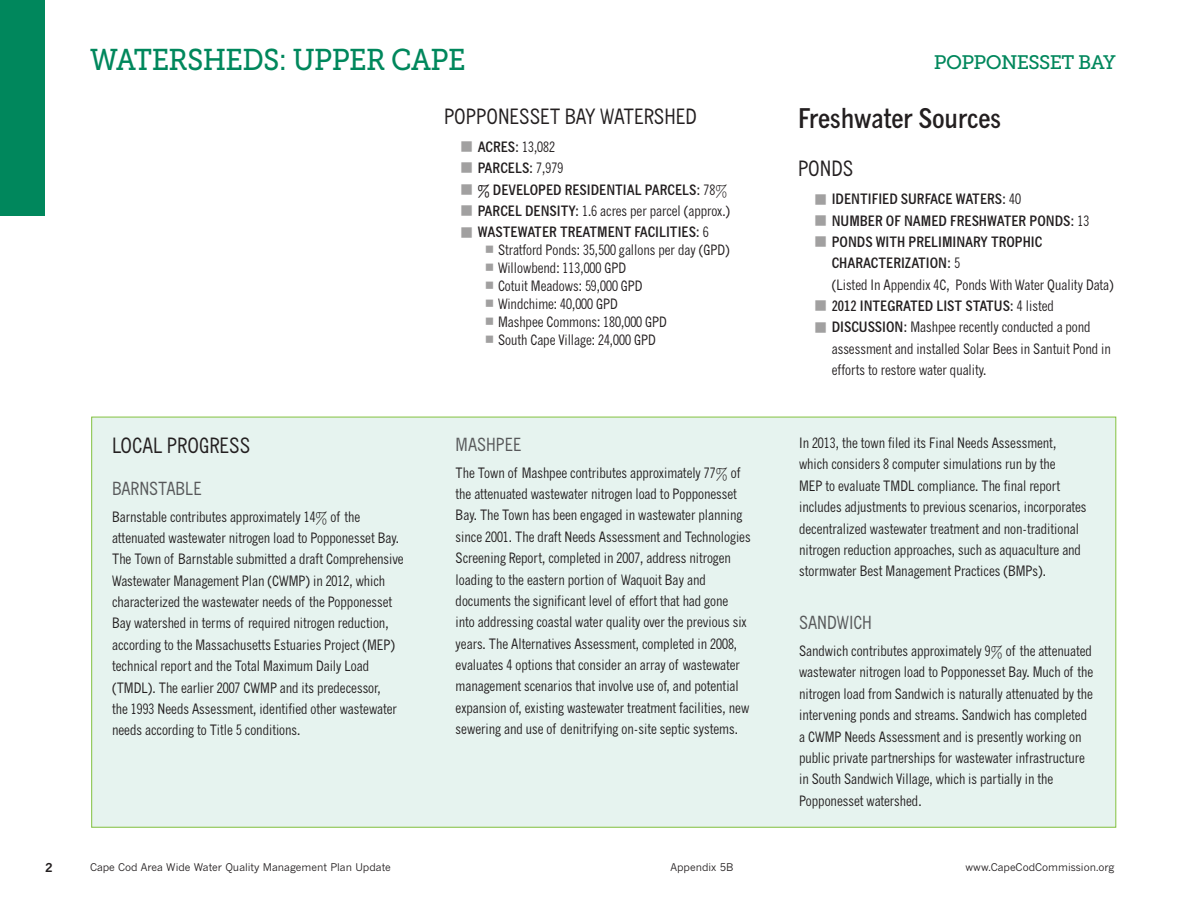
<style>
.page{position:relative;width:1188px;height:918px;background:#fff}
.page>*{position:absolute;margin:0;border:0;box-sizing:border-box;transform-origin:0 0}
.Watershed_Region-Mas{font:30px "Museo Slab 500";letter-spacing:-.02em;color:#00875c;scale:.92 1}
.Heading_2{font:700 condensed 27px "News Gothic MT Std";color:#231f20}
.Heading_3{font:condensed 21px "News Gothic MT Std";color:#231f20}
.Watershed_Name_-_In{font:19.5px "Museo Slab 500";letter-spacing:-.03em;color:#00875c}
.Heading_4{font:condensed 18px "News Gothic MT Std";color:#57585a}
.t1{font:condensed 14.25px/21.3px "News Gothic MT Std";color:#231f20}
.t2{font:700 condensed 14.25px "News Gothic MT Std";color:#231f20}
.t3{font:700 12px "News Gothic MT Std";color:#231f20}
.t4{font:10.5px "News Gothic MT Std";color:#231f20}
.s1{font-weight:400}
.s2{font-weight:700}
</style>
<div class="page">
<div style="left:0;top:0;width:45px;height:216px;background:#00875c"></div>
<div style="left:92px;top:417px;width:1024px;height:410px;background:#e6f3ef"></div>
<p class="Watershed_Region-Mas" style="left:90px;top:43px;width:410px">WATERSHEDS: UPPER CAPE</p>
<p class="Watershed_Name_-_In" style="left:934px;top:52px;width:184px">POPPONESSET BAY</p>
<p class="Heading_3" style="left:444px;top:104px;width:254px">POPPONESSET BAY WATERSHED</p>
<p class="t2" style="left:478px;top:138px;width:79px">ACRES: <span class="s1">13,082</span></p>
<p class="t2" style="left:478px;top:159px;width:87px">PARCELS: <span class="s1">7,979</span></p>
<p class="t2" style="left:478px;top:181px;width:251px">% DEVELOPED RESIDENTIAL PARCELS: <span class="s1">78%</span></p>
<p class="t1" style="left:478px;top:200px;width:254px"><span class="s2">PARCEL DENSITY:</span> 1.6 acres per parcel (approx.)</p>
<p class="t2" style="left:478px;top:223px;width:233px">WASTEWATER TREATMENT FACILITIES: <span class="s1">6</span></p>
<p class="t1" style="left:498px;top:240px;width:233px">Stratford Ponds: 35,500 gallons per day (GPD)</p>
<p class="t1" style="left:498px;top:258px;width:130px">Willowbend: 113,000 GPD</p>
<p class="t1" style="left:498px;top:276px;width:146px">Cotuit Meadows: 59,000 GPD</p>
<p class="t1" style="left:498px;top:294px;width:121px">Windchime: 40,000 GPD</p>
<p class="t1" style="left:498px;top:312px;width:170px">Mashpee Commons: 180,000 GPD</p>
<p class="t1" style="left:498px;top:330px;width:159px">South Cape Village: 24,000 GPD</p>
<p class="Heading_2" style="left:798px;top:102px;width:205px">Freshwater Sources</p>
<p class="Heading_3" style="left:798px;top:156px;width:57px">PONDS</p>
<p class="t2" style="left:832px;top:190px;width:191px">IDENTIFIED SURFACE WATERS: <span class="s1">40</span></p>
<p class="t2" style="left:832px;top:212px;width:259px">NUMBER OF NAMED FRESHWATER PONDS: <span class="s1">13</span></p>
<p class="t1" style="left:832px;top:231px;width:284px"><span class="s2">PONDS WITH PRELIMINARY TROPHIC<br>CHARACTERIZATION:</span> 5<br>(Listed In Appendix 4C, Ponds With Water Quality Data)</p>
<p class="t2" style="left:832px;top:297px;width:224px">2012 INTEGRATED LIST STATUS: <span class="s1">4 listed</span></p>
<p class="t1" style="left:832px;top:317px;width:281px"><span class="s2">DISCUSSION:</span> Mashpee recently conducted a pond assessment and installed Solar Bees in Santuit Pond in efforts to restore water quality.</p>
<p class="Heading_3" style="left:112px;top:433px;width:140px">LOCAL PROGRESS</p>
<p class="Heading_4" style="left:112px;top:478px;width:91px">BARNSTABLE</p>
<p class="t1" style="left:112px;top:506px;width:293px">Barnstable contributes approximately 14% of the attenuated wastewater nitrogen load to Popponesset Bay.<br>The Town of Barnstable submitted a draft Comprehensive Wastewater Management Plan (CWMP) in 2012, which characterized the wastewater needs of the Popponesset Bay watershed in terms of required nitrogen reduction, according to the Massachusetts Estuaries Project (MEP) technical report and the Total Maximum Daily Load (TMDL). The earlier 2007 CWMP and its predecessor,<br>the 1993 Needs Assessment, identified other wastewater needs according to Title 5 conditions.</p>
<p class="Heading_4" style="left:456px;top:434px;width:67px">MASHPEE</p>
<p class="t1" style="left:456px;top:462px;width:297px">The Town of Mashpee contributes approximately 77% of the attenuated wastewater nitrogen load to Popponesset Bay. The Town has been engaged in wastewater planning since 2001. The draft Needs Assessment and Technologies Screening Report, completed in 2007, address nitrogen loading to the eastern portion of Waquoit Bay and documents the significant level of effort that had gone into addressing coastal water quality over the previous six years. The Alternatives Assessment, completed in 2008, evaluates 4 options that consider an array of wastewater management scenarios that involve use of, and potential expansion of, existing wastewater treatment facilities, new sewering and use of denitrifying on-site septic systems.</p>
<p class="t1" style="left:799px;top:432px;width:289px">In 2013, the town filed its Final Needs Assessment, which considers 8 computer simulations run by the<br>MEP to evaluate TMDL compliance. The final report includes adjustments to previous scenarios, incorporates decentralized wastewater treatment and non-traditional nitrogen reduction approaches, such as aquaculture and stormwater Best Management Practices (BMPs).</p>
<p class="Heading_4" style="left:799px;top:612px;width:74px">SANDWICH</p>
<p class="t1" style="left:799px;top:640px;width:296px">Sandwich contributes approximately 9% of the attenuated wastewater nitrogen load to Popponesset Bay. Much of the nitrogen load from Sandwich is naturally attenuated by the intervening ponds and streams. Sandwich has completed a CWMP Needs Assessment and is presently working on public private partnerships for wastewater infrastructure in South Sandwich Village, which is partially in the Popponesset watershed.</p>
<p class="t3" style="left:45px;top:861px;width:9px">2</p>
<p class="t4" style="left:90px;top:861px;width:302px">Cape Cod Area Wide Water Quality Management Plan Update</p>
<p class="t4" style="left:670px;top:861px;width:65px">Appendix 5B</p>
<p class="t4" style="left:966px;top:860px;width:150px">www.CapeCodCommission.org</p>
</div>
